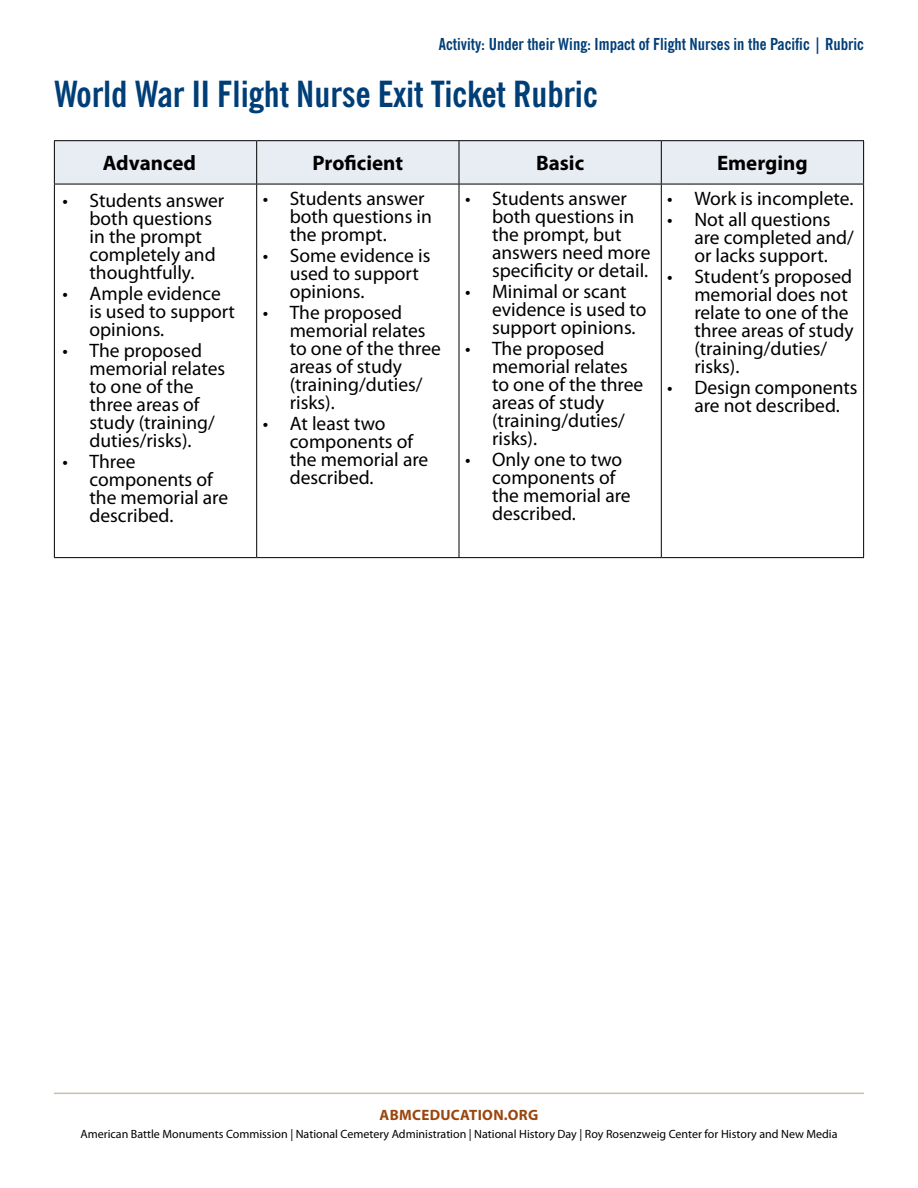
<style>
.page{position:relative;width:918px;height:1188px;background:#fff}
.page>*{position:absolute;margin:0;border:0;box-sizing:border-box;transform-origin:0 0}
.t1{font:700 condensed 36px "News Gothic BT";color:#003e78}
.t2{font:700 21px "Myriad Pro";color:#000}
.t3{font:19.5px/18px "Myriad Pro";color:#000}
.t4{font:700 condensed 16.5px "News Gothic BT";color:#003e78}
.t5{font:700 15px "Myriad Pro";letter-spacing:.02em;color:#9b460f}
.t6{font:12px "Myriad Pro";color:#000}
</style>
<div class="page">
<hr style="left:54px;top:1093px;width:810px;height:1px;background:#cac1a9">
<div style="left:55px;top:141px;width:808px;height:43px;background:#e8edf3"></div>
<svg style="left:257px;top:185px;width:404px;height:372px"></svg>
<hr style="left:54px;top:140px;width:203px;height:1px;background:#000">
<hr style="left:256px;top:141px;width:1px;height:43px;background:#000">
<hr style="left:459px;top:141px;width:1px;height:43px;background:#000">
<hr style="left:661px;top:141px;width:1px;height:43px;background:#000">
<hr style="left:54px;top:184px;width:203px;height:1px;background:#000">
<hr style="left:257px;top:184px;width:202px;height:1px;background:#000">
<hr style="left:256px;top:184px;width:1px;height:373px;background:#000">
<hr style="left:459px;top:184px;width:202px;height:1px;background:#000">
<hr style="left:459px;top:184px;width:1px;height:373px;background:#000">
<hr style="left:661px;top:184px;width:203px;height:1px;background:#000">
<hr style="left:661px;top:184px;width:1px;height:373px;background:#000">
<hr style="left:54px;top:141px;width:1px;height:43px;background:#000">
<hr style="left:257px;top:140px;width:202px;height:1px;background:#000">
<hr style="left:459px;top:140px;width:202px;height:1px;background:#000">
<hr style="left:661px;top:140px;width:203px;height:1px;background:#000">
<hr style="left:863px;top:141px;width:1px;height:43px;background:#000">
<hr style="left:54px;top:184px;width:1px;height:373px;background:#000">
<hr style="left:863px;top:184px;width:1px;height:373px;background:#000">
<hr style="left:54px;top:557px;width:203px;height:1px;background:#000">
<hr style="left:257px;top:557px;width:202px;height:1px;background:#000">
<hr style="left:459px;top:557px;width:202px;height:1px;background:#000">
<hr style="left:661px;top:557px;width:203px;height:1px;background:#000">
<p class="t4" style="left:439px;top:34px;width:427px">Activity: Under their Wing: Impact of Flight Nurses in the Pacific | Rubric</p>
<h1 class="t1" style="left:54px;top:72px;width:545px">World War II Flight Nurse Exit Ticket Rubric</h1>
<p class="t2" style="left:103px;top:151px;width:95px">Advanced</p>
<p class="t2" style="left:313px;top:151px;width:92px">Proficient</p>
<p class="t2" style="left:536px;top:151px;width:50px">Basic</p>
<p class="t2" style="left:717px;top:151px;width:92px">Emerging</p>
<p class="t3" style="left:89px;top:192px;width:136px;text-indent:-27px">• Students answer both questions in the prompt completely and thoughtfully.</p>
<p class="t3" style="left:89px;top:285px;width:147px;text-indent:-27px">• Ample evidence is used to support opinions.</p>
<p class="t3" style="left:89px;top:342px;width:137px;text-indent:-27px">• The proposed memorial relates to one of the three areas of study (training/ duties/risks).</p>
<p class="t3" style="left:89px;top:453px;width:140px;text-indent:-27px">• Three components of the memorial are described.</p>
<p class="t3" style="left:667px;top:189px;width:188px">• Work is incomplete.</p>
<p class="t3" style="left:694px;top:210px;width:161px;text-indent:-27px">• Not all questions are completed and/ or lacks support.</p>
<p class="t3" style="left:694px;top:267px;width:161px;text-indent:-27px">• Student’s proposed memorial does not relate to one of the three areas of study (training/duties/ risks).</p>
<p class="t3" style="left:667px;top:378px;width:192px;text-align:center">• Design components are not described.</p>
<p class="t3" style="left:492px;top:189px;width:160px;text-indent:-27px">• Students answer both questions in the prompt, but answers need more specificity or detail.</p>
<p class="t3" style="left:492px;top:282px;width:156px;text-indent:-27px">• Minimal or scant evidence is used to support opinions.</p>
<p class="t3" style="left:492px;top:339px;width:153px;text-indent:-27px">• The proposed memorial relates to one of the three areas of study (training/duties/ risks).</p>
<p class="t3" style="left:492px;top:450px;width:140px;text-indent:-27px">• Only one to two components of the memorial are described.</p>
<p class="t3" style="left:290px;top:190px;width:144px;text-indent:-27px">• Students answer both questions in the prompt.</p>
<p class="t3" style="left:290px;top:247px;width:142px;text-indent:-27px">• Some evidence is used to support opinions.</p>
<p class="t3" style="left:290px;top:303px;width:153px;text-indent:-27px">• The proposed memorial relates to one of the three areas of study (training/duties/ risks).</p>
<p class="t3" style="left:290px;top:414px;width:140px;text-indent:-27px">• At least two components of the memorial are described.</p>
<p class="t5" style="left:380px;top:1106px;width:160px">ABMCEDUCATION.ORG</p>
<p class="t6" style="left:80px;top:1127px;width:759px">American Battle Monuments Commission | National Cemetery Administration | National History Day | Roy Rosenzweig Center for History and New Media</p>
</div>
